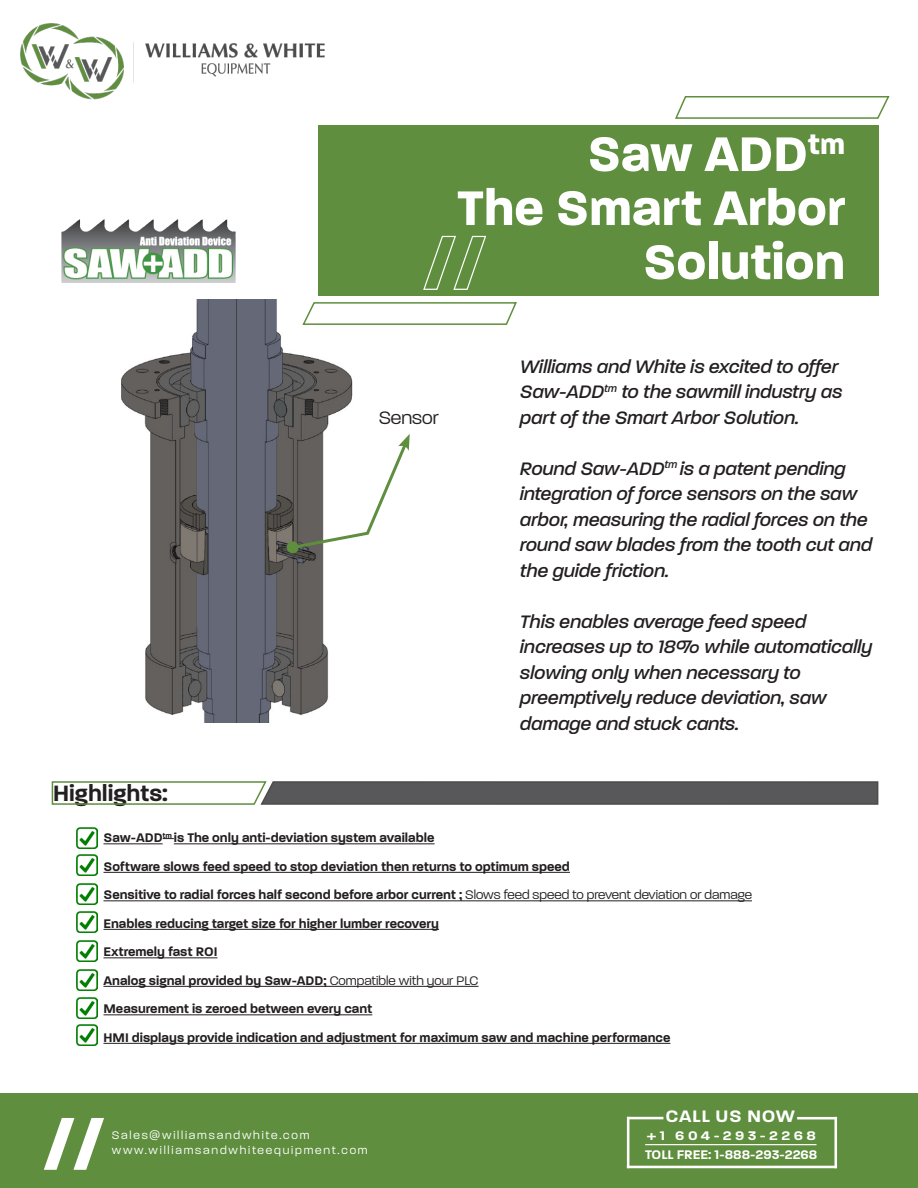
<style>
.page{position:relative;width:918px;height:1188px;background:#fff}
.page>*{position:absolute;margin:0;border:0;box-sizing:border-box;transform-origin:0 0}
.t1{font:700 81px "Paralucent";color:#fff}
.t2{font:700 58.05px "Paralucent";color:#fff}
.t3{font:700 52.5px/54px "Paralucent";color:#fff;text-align:right}
.t4{font:600 24px "Paralucent";color:#231f20}
.t5{font:italic 500 19.5px/25.5px "Paralucent";color:#231f20}
.t6{font:300 19.5px "Paralucent";color:#231f20}
.t7{font:600 18px "Paralucent";letter-spacing:.03em;color:#fff;scale:1.07 1}
.t8{font:600 13.5px "Paralucent";color:#231f20}
.t9{font:600 13.5px/19.2px "Paralucent";color:#fff;scale:1.14 1}
.t10{font:300 12px/15px "Paralucent";letter-spacing:.15em;color:#fff}
.s1{font-weight:300}
</style>
<div class="page">
<div style="left:0;top:1093px;width:918px;height:94px;background:#5e8e3e"></div>
<hr style="left:627px;top:1117px;width:2px;height:51px;background:#fff">
<hr style="left:627px;top:1166px;width:210px;height:2px;background:#fff">
<hr style="left:834px;top:1117px;width:3px;height:51px;background:#fff">
<hr style="left:627px;top:1117px;width:36px;height:2px;background:#fff">
<hr style="left:797px;top:1117px;width:40px;height:2px;background:#fff">
<hr style="left:645px;top:1144px;width:172px;height:1px;background:#fff">
<img style="left:20px;top:23px;width:305px;height:77px">
<img style="left:121px;top:299px;width:232px;height:424px">
<img style="left:76px;top:827px;width:21px;height:22px">
<img style="left:76px;top:883px;width:21px;height:21px">
<img style="left:76px;top:855px;width:21px;height:21px">
<img style="left:76px;top:912px;width:21px;height:21px">
<img style="left:76px;top:941px;width:21px;height:21px">
<img style="left:76px;top:969px;width:21px;height:21px">
<img style="left:76px;top:998px;width:21px;height:21px">
<img style="left:76px;top:1025px;width:21px;height:21px">
<svg style="left:51px;top:781px;width:828px;height:24px"></svg>
<div style="left:318px;top:125px;width:560px;height:171px;background:#5e8e3e"></div>
<svg style="left:675px;top:96px;width:215px;height:23px"></svg>
<svg style="left:301px;top:301px;width:216px;height:25px"></svg>
<svg style="left:423px;top:235px;width:63px;height:55px"></svg>
<svg style="left:286px;top:434px;width:124px;height:120px"></svg>
<hr style="left:104px;top:844px;width:59px;height:1px;background:#231f20">
<hr style="left:174px;top:844px;width:261px;height:1px;background:#231f20">
<hr style="left:104px;top:872px;width:466px;height:1px;background:#231f20">
<hr style="left:104px;top:901px;width:648px;height:1px;background:#231f20">
<hr style="left:104px;top:929px;width:335px;height:1px;background:#231f20">
<hr style="left:104px;top:958px;width:113px;height:1px;background:#231f20">
<hr style="left:104px;top:986px;width:374px;height:1px;background:#231f20">
<hr style="left:104px;top:1015px;width:268px;height:1px;background:#231f20">
<hr style="left:104px;top:1043px;width:566px;height:1px;background:#231f20">
<img style="left:61px;top:220px;width:175px;height:62px">
<p class="t4" style="left:53px;top:779px;width:116px">Highlights:</p>
<p class="t3" style="left:588px;top:127px;width:259px">Saw ADD<sup>tm</sup></p>
<p class="t3" style="left:457px;top:181px;width:390px">The Smart Arbor<br>Solution</p>
<p class="t6" style="left:379px;top:407px;width:62px">Sensor</p>
<p class="t5" style="left:520px;top:354px;width:320px">Williams and White is excited to offer</p>
<p class="t5" style="left:520px;top:379px;width:324px">Saw-ADD<sup>tm</sup> to the sawmill industry as part of the Smart Arbor Solution.</p>
<p class="t5" style="left:520px;top:456px;width:354px">Round Saw-ADD<sup>tm</sup> is a patent pending integration of force sensors on the saw arbor, measuring the radial forces on the round saw blades from the tooth cut and the guide friction.</p>
<p class="t5" style="left:520px;top:609px;width:354px">This enables average feed speed increases up to 18% while automatically slowing only when necessary to preemptively reduce deviation, saw damage and stuck cants.</p>
<p class="t8" style="left:104px;top:830px;width:333px">Saw-ADD<sup>tm</sup> is The only anti-deviation system available</p>
<p class="t8" style="left:104px;top:858px;width:468px">Software slows feed speed to stop deviation then returns to optimum speed</p>
<p class="t8" style="left:104px;top:887px;width:650px">Sensitive to radial forces half second before arbor current ; <span class="s1">Slows feed speed to prevent deviation or damage</span></p>
<p class="t8" style="left:104px;top:915px;width:337px">Enables reducing target size for higher lumber recovery</p>
<p class="t8" style="left:104px;top:944px;width:115px">Extremely fast ROI</p>
<p class="t8" style="left:104px;top:972px;width:376px">Analog signal provided by Saw-ADD; <span class="s1">Compatible with your PLC</span></p>
<p class="t8" style="left:104px;top:1001px;width:270px">Measurement is zeroed between every cant</p>
<p class="t8" style="left:104px;top:1029px;width:568px">HMI displays provide indication and adjustment for maximum saw and machine performance</p>
<h2 class="t2" style="left:42px;top:1087px;width:44px">//</h2>
<h1 class="t1" style="left:44px;top:1095px;width:61px">//</h1>
<p class="t10" style="left:112px;top:1128px;width:257px">Sales@williamsandwhite.com www.williamsandwhiteequipment.com</p>
<h3 class="t7" style="left:665px;top:1106px;width:123px">CALL US NOW</h3>
<p class="t9" style="left:645px;top:1126px;width:153px">+1 604-293-2268<br>TOLL FREE: 1-888-293-2268</p>
</div>
